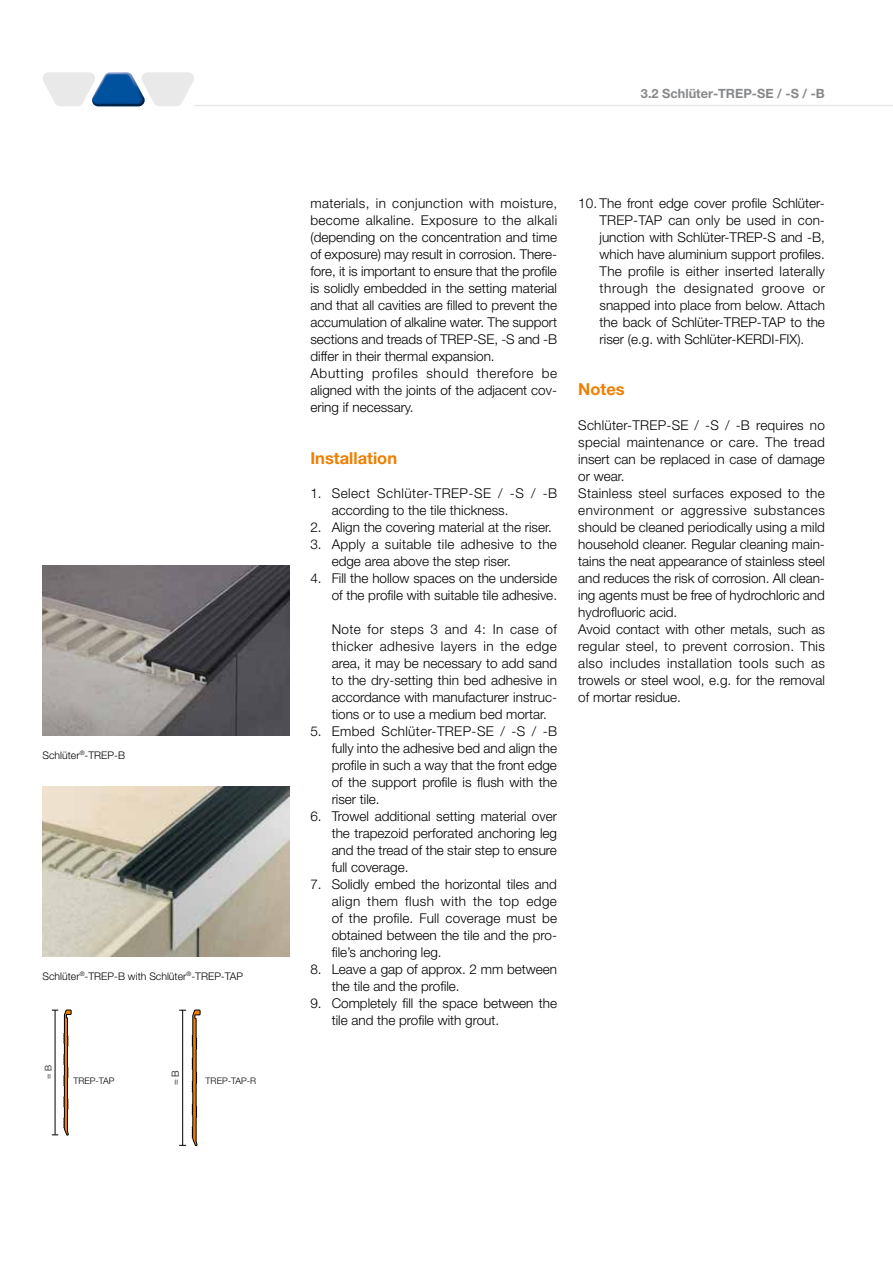
<style>
.page{position:relative;width:893px;height:1263px;background:#fff}
.page>*{position:absolute;margin:0;border:0;box-sizing:border-box;transform-origin:0 0}
.Überschrift{font:700 16.5px "Helvetica Neue LT Pro";color:#ee7f00}
.Einzug{font:300 13.5px/17px "Helvetica Neue LT Pro";color:#000;text-align:justify}
.Fließtext{font:300 13.5px/17px "Helvetica Neue LT Pro";color:#000;text-align:justify}
.Einzug-2{font:300 13.5px/17px "Helvetica Neue LT Pro";letter-spacing:.02em;color:#000}
.t1{font:700 12.75px "Helvetica Neue LT Pro";color:#87888a}
.Hinweistext{font:300 10.5px "Helvetica Neue LT Pro";color:#000}
.t2{font:300 9.75px "Helvetica Neue LT Pro";color:#000}
.Zeichnungs-Texte{font:300 9px "Helvetica Neue LT Pro";color:#000}
</style>
<div class="page">
<hr style="left:194px;top:105px;width:699px;height:1px;background:#e9e9ea">
<svg style="left:43px;top:72px;width:151px;height:34px"></svg>
<img style="left:43px;top:566px;width:246px;height:170px">
<img style="left:43px;top:787px;width:246px;height:170px">
<svg style="left:192px;top:1009px;width:8px;height:137px"></svg>
<hr style="left:182px;top:1010px;width:1px;height:135px;background:#000">
<svg style="left:64px;top:1009px;width:8px;height:126px"></svg>
<hr style="left:55px;top:1010px;width:1px;height:125px;background:#000">
<p class="Hinweistext" style="left:43px;top:748px;width:84px">Schlüter<sup>®</sup>-TREP-B</p>
<p class="Hinweistext" style="left:43px;top:969px;width:202px">Schlüter<sup>®</sup>-TREP-B with Schlüter<sup>®</sup>-TREP-TAP</p>
<p class="Zeichnungs-Texte" style="left:43px;top:1079px;width:15px;rotate:-90deg">= B</p>
<p class="Zeichnungs-Texte" style="left:73px;top:1076px;width:43px">TREP-TAP</p>
<p class="t2" style="left:169px;top:1085px;width:17px;rotate:-90deg">= B</p>
<p class="Zeichnungs-Texte" style="left:206px;top:1075px;width:52px">TREP-TAP-R</p>
<p class="t1" style="left:641px;top:86px;width:185px">3.2 Schlüter-TREP-SE / -S / -B</p>
<p class="Fließtext" style="left:310px;top:195px;width:248px">materials, in conjunction with moisture, become alkaline. Exposure to the alkali (depending on the concentration and time of exposure) may result in corrosion. There&shy;fore, it is important to ensure that the profile is solidly embedded in the setting material and that all cavities are filled to prevent the accumulation of alkaline water. The support sections and treads of TREP-SE, -S and -B differ in their thermal expansion.</p>
<p class="Fließtext" style="left:310px;top:365px;width:248px">Abutting profiles should therefore be aligned with the joints of the adjacent cov&shy;ering if necessary.</p>
<p class="Überschrift" style="left:310px;top:447px;width:88px">Installation</p>
<p class="Einzug" style="left:332px;top:484px;width:227px;text-indent:-21px">1. Select Schlüter-TREP-SE / -S / -B according to the tile thickness.</p>
<p class="Einzug" style="left:310px;top:518px;width:243px">2. Align the covering material at the riser.</p>
<p class="Einzug-2" style="left:332px;top:535px;width:227px;text-indent:-21px">3. Apply a suitable tile adhesive to the edge area above the step riser.</p>
<p class="Einzug" style="left:310px;top:569px;width:248px;text-align:right">4. Fill the hollow spaces on the underside of the profile with suitable tile adhesive.</p>
<p class="Einzug" style="left:332px;top:620px;width:227px">Note for steps 3 and 4: In case of thicker adhesive layers in the edge area, it may be necessary to add sand to the dry-setting thin bed adhesive in accordance with manufacturer instruc&shy;tions or to use a medium bed mortar.</p>
<p class="Einzug" style="left:332px;top:722px;width:227px;text-indent:-21px">5. Embed Schlüter-TREP-SE / -S / -B fully into the adhesive bed and align the profile in such a way that the front edge of the support profile is flush with the riser tile.</p>
<p class="Einzug" style="left:332px;top:807px;width:227px;text-indent:-21px">6. Trowel additional setting material over the trapezoid perforated anchoring leg and the tread of the stair step to ensure full coverage.</p>
<p class="Einzug" style="left:332px;top:875px;width:227px;text-indent:-21px">7. Solidly embed the horizontal tiles and align them flush with the top edge of the profile. Full coverage must be obtained between the tile and the pro&shy;file’s anchoring leg.</p>
<p class="Einzug" style="left:332px;top:960px;width:227px;text-indent:-21px">8. Leave a gap of approx. 2 mm between the tile and the profile.</p>
<p class="Einzug" style="left:332px;top:994px;width:227px;text-indent:-21px">9. Completely fill the space between the tile and the profile with grout.</p>
<p class="Einzug" style="left:600px;top:195px;width:227px;text-indent:-21px">10. The front edge cover profile Schlüter-TREP-TAP can only be used in con&shy;junction with Schlüter-TREP-S and -B, which have aluminium support profiles.</p>
<p class="Einzug" style="left:600px;top:263px;width:227px">The profile is either inserted laterally through the designated groove or snapped into place from below. Attach the back of Schlüter-TREP-TAP to the riser (e.g. with Schlüter-KERDI-FIX).</p>
<p class="Überschrift" style="left:578px;top:379px;width:48px">Notes</p>
<p class="Fließtext" style="left:578px;top:416px;width:248px">Schlüter-TREP-SE / -S / -B requires no special maintenance or care. The tread insert can be replaced in case of damage or wear.</p>
<p class="Fließtext" style="left:578px;top:484px;width:248px">Stainless steel surfaces exposed to the environment or aggressive substances should be cleaned periodically using a mild household cleaner. Regular cleaning main&shy;tains the neat appearance of stainless steel and reduces the risk of corrosion. All clean&shy;ing agents must be free of hydrochloric and hydrofluoric acid.</p>
<p class="Fließtext" style="left:578px;top:620px;width:248px">Avoid contact with other metals, such as regular steel, to prevent corrosion. This also includes installation tools such as trowels or steel wool, e.g. for the removal of mortar residue.</p>
</div>
